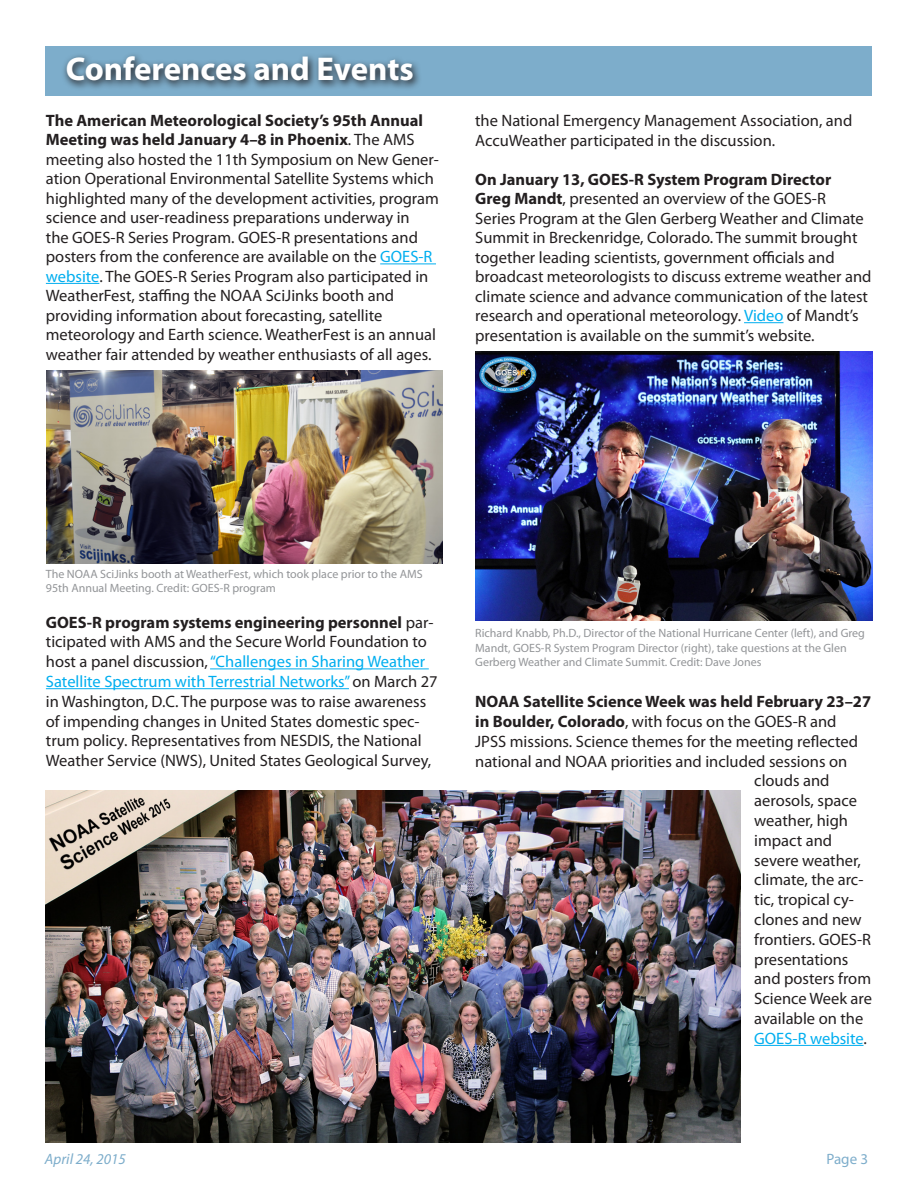
<style>
.page{position:relative;width:918px;height:1188px;background:#fff}
.page>*{position:absolute;margin:0;border:0;box-sizing:border-box;transform-origin:0 0}
.t1{font:700 33px "Myriad Pro";color:#fff}
.t2{font:16.5px/19.5px "Myriad Pro";color:#231f20}
.t3{font:700 16.5px "Myriad Pro";color:#231f20}
.t4{font:16.5px "Myriad Pro";color:#00aeef}
.t5{font:italic 15px "Myriad Pro";color:#7dadcb}
.t6{font:15px "Myriad Pro";color:#7dadcb}
.t7{font:12px/14.4px "Myriad Pro";color:#939598}
.s1{font-weight:700}
.s2{color:#00aeef}
.s3{color:#231f20}
</style>
<div class="page">
<hr style="left:380px;top:263px;width:56px;height:1px;background:#00aeef">
<hr style="left:46px;top:283px;width:53px;height:1px;background:#00aeef">
<hr style="left:210px;top:668px;width:219px;height:1px;background:#00aeef">
<hr style="left:46px;top:688px;width:303px;height:1px;background:#00aeef">
<hr style="left:744px;top:322px;width:39px;height:1px;background:#00aeef">
<hr style="left:754px;top:1045px;width:110px;height:1px;background:#00aeef">
<div style="left:46px;top:46px;width:826px;height:49px;background:#7dadcb"></div>
<svg style="left:63px;top:54px;width:357px;height:34px"></svg>
<img style="left:46px;top:371px;width:397px;height:192px">
<img style="left:475px;top:351px;width:397px;height:270px">
<img style="left:46px;top:790px;width:695px;height:352px">
<p class="t1" style="left:66px;top:47px;width:350px">Conferences and Events</p>
<p class="t2" style="left:46px;top:110px;width:395px"><span class="s1">The American Meteorological Society’s 95th Annual Meeting was held January 4–8 in Phoenix</span>. The AMS meeting also hosted the 11th Symposium on New Gener&shy;ation Operational Environmental Satellite Systems which highlighted many of the development activities, program science and user-readiness preparations underway in<br>the GOES-R Series Program. GOES-R presentations and posters from the conference are available on the <span class="s2">GOES-R website</span>. The GOES-R Series Program also participated in WeatherFest, staffing the NOAA SciJinks booth and providing information about forecasting, satellite meteorology and Earth science. WeatherFest is an annual weather fair attended by weather enthusiasts of all ages.</p>
<p class="t2" style="left:475px;top:110px;width:379px">the National Emergency Management Association, and<br>AccuWeather participated in the discussion.</p>
<p class="t2" style="left:475px;top:169px;width:398px"><span class="s1">On January 13, GOES-R System Program Director<br>Greg Mandt</span>, presented an overview of the GOES-R<br>Series Program at the Glen Gerberg Weather and Climate Summit in Breckenridge, Colorado. The summit brought together leading scientists, government officials and broadcast meteorologists to discuss extreme weather and climate science and advance communication of the latest research and operational meteorology. <span class="s2">Video</span> of Mandt’s presentation is available on the summit’s website.</p>
<p class="t7" style="left:46px;top:566px;width:378px">The NOAA SciJinks booth at WeatherFest, which took place prior to the AMS<br>95th Annual Meeting. Credit: GOES-R program</p>
<p class="t2" style="left:46px;top:612px;width:393px"><span class="s1">GOES-R program systems engineering personnel</span> par&shy;ticipated with AMS and the Secure World Foundation to host a panel discussion,<span class="s2">“Challenges in Sharing Weather Satellite Spectrum with Terrestrial Networks”</span>on March 27 in Washington, D.C. The purpose was to raise awareness of impending changes in United States domestic spec&shy;trum policy. Representatives from NESDIS, the National Weather Service (NWS), United States Geological Survey,</p>
<p class="t7" style="left:475px;top:626px;width:391px">Richard Knabb, Ph.D., Director of the National Hurricane Center (left), and Greg<br>Mandt, GOES-R System Program Director (right), take questions at the Glen<br>Gerberg Weather and Climate Summit. Credit: Dave Jones</p>
<p class="t3" style="left:475px;top:691px;width:398px">NOAA Satellite Science Week was held February 23–27</p>
<p class="t2" style="left:475px;top:711px;width:363px"><span class="s1">in Boulder, Colorado</span>, with focus on the GOES-R and</p>
<p class="t2" style="left:475px;top:731px;width:384px">JPSS missions. Science themes for the meeting reflected</p>
<p class="t2" style="left:475px;top:751px;width:374px">national and NOAA priorities and included sessions on</p>
<p class="t2" style="left:754px;top:771px;width:77px">clouds and</p>
<p class="t2" style="left:754px;top:791px;width:104px">aerosols, space</p>
<p class="t2" style="left:754px;top:810px;width:95px">weather, high</p>
<p class="t2" style="left:754px;top:830px;width:79px">impact and</p>
<p class="t2" style="left:754px;top:850px;width:108px">severe weather,</p>
<p class="t2" style="left:754px;top:870px;width:111px">climate, the arc-</p>
<p class="t2" style="left:754px;top:890px;width:101px">tic, tropical cy-</p>
<p class="t2" style="left:754px;top:909px;width:109px">clones and new</p>
<p class="t2" style="left:754px;top:929px;width:118px">frontiers. GOES-R</p>
<p class="t2" style="left:754px;top:949px;width:96px">presentations</p>
<p class="t2" style="left:754px;top:969px;width:118px">and posters from</p>
<p class="t2" style="left:754px;top:989px;width:119px">Science Week are</p>
<p class="t2" style="left:754px;top:1008px;width:110px">available on the</p>
<p class="t4" style="left:754px;top:1028px;width:114px">GOES-R website<span class="s3">.</span></p>
<p class="t5" style="left:45px;top:1150px;width:83px">April 24, 2015</p>
<p class="t6" style="left:826px;top:1150px;width:43px">Page 3</p>
</div>
